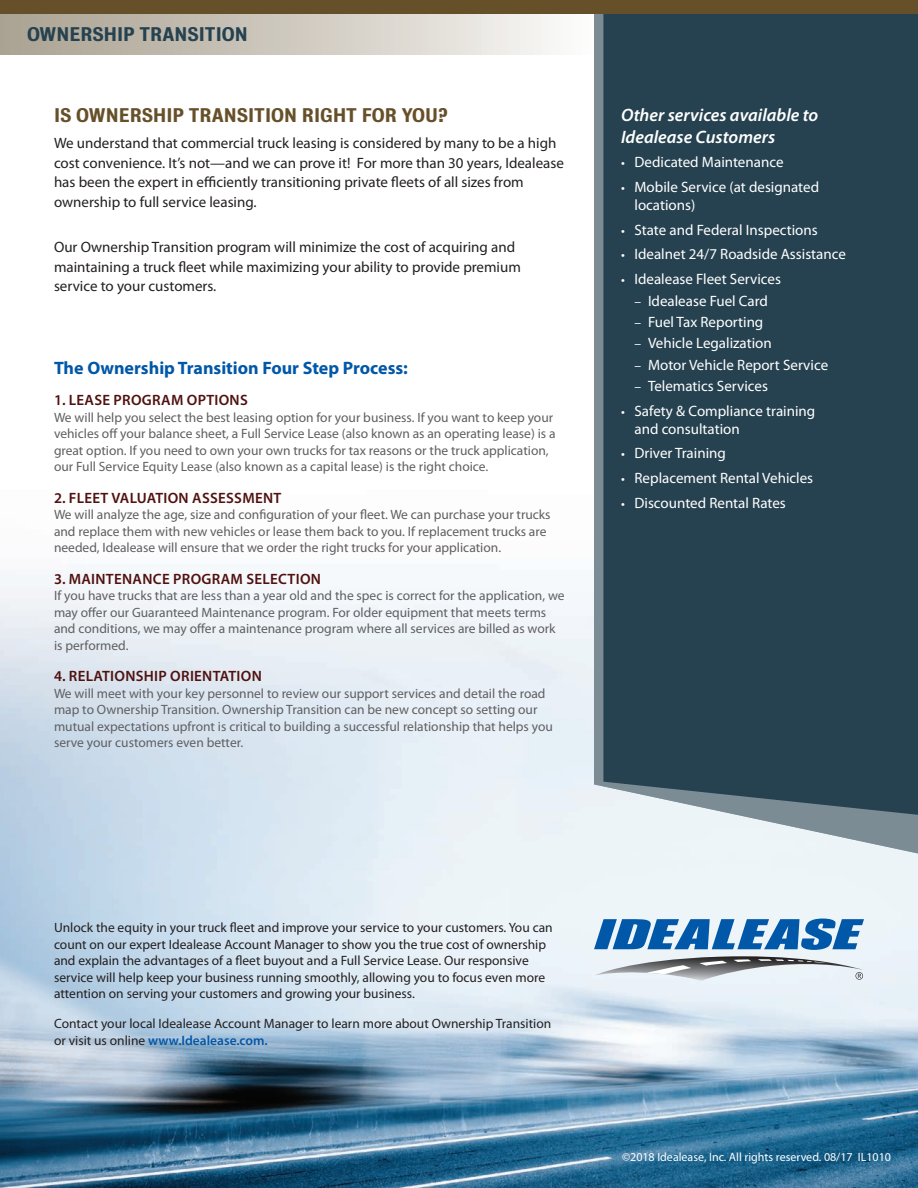
<style>
.page{position:relative;width:918px;height:1188px;background:#fff}
.page>*{position:absolute;margin:0;border:0;box-sizing:border-box;transform-origin:0 0}
.t1{font:italic 600 18px/21px "Myriad Pro";color:#fff}
.t2{font:700 18px "Myriad Pro";color:#0157a8}
.t3{font:18px "Bureau Grotesque Five Five";color:#665029}
.t4{font:18px "Bureau Grotesque Five Five";color:#264250}
.t5{font:15px/19.5px "Myriad Pro";color:#231f20}
.t6{font:15px/18px "Myriad Pro";color:#fff}
.t7{font:600 15px "Myriad Pro";letter-spacing:.02em;color:#50110f}
.t8{font:13.5px/16.5px "Myriad Pro";color:#5f5f62}
.t9{font:13.5px/16.5px "Myriad Pro";color:#231f20}
.t10{font:12px "Myriad Pro";color:#fff}
.s1{font-size:13.5px}
.s2{font-weight:600;color:#0157a8}
</style>
<div class="page">
<div style="left:0;top:0;width:592px;height:54px;background:linear-gradient(to right,#a89f8e,#faf9f7)"></div>
<img style="left:0;top:570px;width:918px;height:618px">
<svg style="left:594px;top:14px;width:324px;height:842px;background:#334e5b"></svg>
<svg style="left:594px;top:919px;width:270px;height:62px;background:#8cacc9"></svg>
<div style="left:0;top:0;width:918px;height:14px;background:#665029"></div>
<h1 class="t4" style="left:27px;top:24px;width:222px">OWNERSHIP TRANSITION</h1>
<h1 class="t3" style="left:54px;top:105px;width:395px">IS OWNERSHIP TRANSITION RIGHT FOR YOU?</h1>
<p class="t5" style="left:54px;top:133px;width:511px">We understand that commercial truck leasing is considered by many to be a high cost convenience. It’s not—and we can prove it! For more than 30 years, Idealease has been the expert in efficiently transitioning private fleets of all sizes from ownership to full service leasing.</p>
<p class="t5" style="left:54px;top:237px;width:468px">Our Ownership Transition program will minimize the cost of acquiring and maintaining a truck fleet while maximizing your ability to provide premium service to your customers.</p>
<h1 class="t2" style="left:54px;top:356px;width:355px">The Ownership Transition Four Step Process:</h1>
<p class="t7" style="left:54px;top:391px;width:195px">1. LEASE PROGRAM OPTIONS</p>
<p class="t8" style="left:54px;top:409px;width:503px">We will help you select the best leasing option for your business. If you want to keep your vehicles off your balance sheet, a Full Service Lease (also known as an operating lease) is a great option. If you need to own your own trucks for tax reasons or the truck application, our Full Service Equity Lease (also known as a capital lease) is the right choice.</p>
<p class="t7" style="left:54px;top:488px;width:229px">2. FLEET VALUATION ASSESSMENT</p>
<p class="t8" style="left:54px;top:506px;width:498px">We will analyze the age, size and configuration of your fleet. We can purchase your trucks and replace them with new vehicles or lease them back to you. If replacement trucks are needed, Idealease will ensure that we order the right trucks for your application.</p>
<p class="t7" style="left:54px;top:569px;width:269px">3. MAINTENANCE PROGRAM SELECTION</p>
<p class="t8" style="left:54px;top:587px;width:512px">If you have trucks that are less than a year old and the spec is correct for the application, we may offer our Guaranteed Maintenance program. For older equipment that meets terms and conditions, we may offer a maintenance program where all services are billed as work is performed.</p>
<p class="t7" style="left:54px;top:667px;width:209px">4. RELATIONSHIP ORIENTATION</p>
<p class="t8" style="left:54px;top:685px;width:500px">We will meet with your key personnel to review our support services and detail the road map to Ownership Transition. Ownership Transition can be new concept so setting our mutual expectations upfront is critical to building a successful relationship that helps you serve your customers even better.</p>
<h1 class="t1" style="left:621px;top:105px;width:199px">Other services available to<br>Idealease Customers</h1>
<p class="t6" style="left:621px;top:153px;width:164px"><span class="s1">•</span> Dedicated Maintenance</p>
<p class="t6" style="left:634px;top:178px;width:186px;text-indent:-14px"><span class="s1">•</span> Mobile Service (at designated locations)</p>
<p class="t6" style="left:621px;top:220px;width:198px"><span class="s1">•</span> State and Federal Inspections</p>
<p class="t6" style="left:621px;top:245px;width:226px"><span class="s1">•</span> Idealnet 24/7 Roadside Assistance</p>
<p class="t6" style="left:621px;top:270px;width:162px"><span class="s1">•</span> Idealease Fleet Services</p>
<p class="t6" style="left:634px;top:291px;width:135px"><span class="s1">–</span> Idealease Fuel Card</p>
<p class="t6" style="left:634px;top:313px;width:130px"><span class="s1">–</span> Fuel Tax Reporting</p>
<p class="t6" style="left:634px;top:334px;width:139px"><span class="s1">–</span> Vehicle Legalization</p>
<p class="t6" style="left:634px;top:355px;width:195px"><span class="s1">–</span> Motor Vehicle Report Service</p>
<p class="t6" style="left:634px;top:377px;width:135px"><span class="s1">–</span> Telematics Services</p>
<p class="t6" style="left:634px;top:401px;width:182px;text-indent:-14px"><span class="s1">•</span> Safety &amp; Compliance training and consultation</p>
<p class="t6" style="left:621px;top:444px;width:106px"><span class="s1">•</span> Driver Training</p>
<p class="t6" style="left:621px;top:469px;width:194px"><span class="s1">•</span> Replacement Rental Vehicles</p>
<p class="t6" style="left:621px;top:494px;width:166px"><span class="s1">•</span> Discounted Rental Rates</p>
<p class="t9" style="left:54px;top:919px;width:500px">Unlock the equity in your truck fleet and improve your service to your customers. You can count on our expert Idealease Account Manager to show you the true cost of ownership and explain the advantages of a fleet buyout and a Full Service Lease. Our responsive service will help keep your business running smoothly, allowing you to focus even more attention on serving your customers and growing your business.</p>
<p class="t9" style="left:54px;top:1015px;width:499px">Contact your local Idealease Account Manager to learn more about Ownership Transition or visit us online <span class="s2">www.Idealease.com.</span></p>
<p class="t10" style="left:622px;top:1149px;width:270px">©2018 Idealease, Inc. All rights reserved. 08/17 IL1010</p>
</div>
